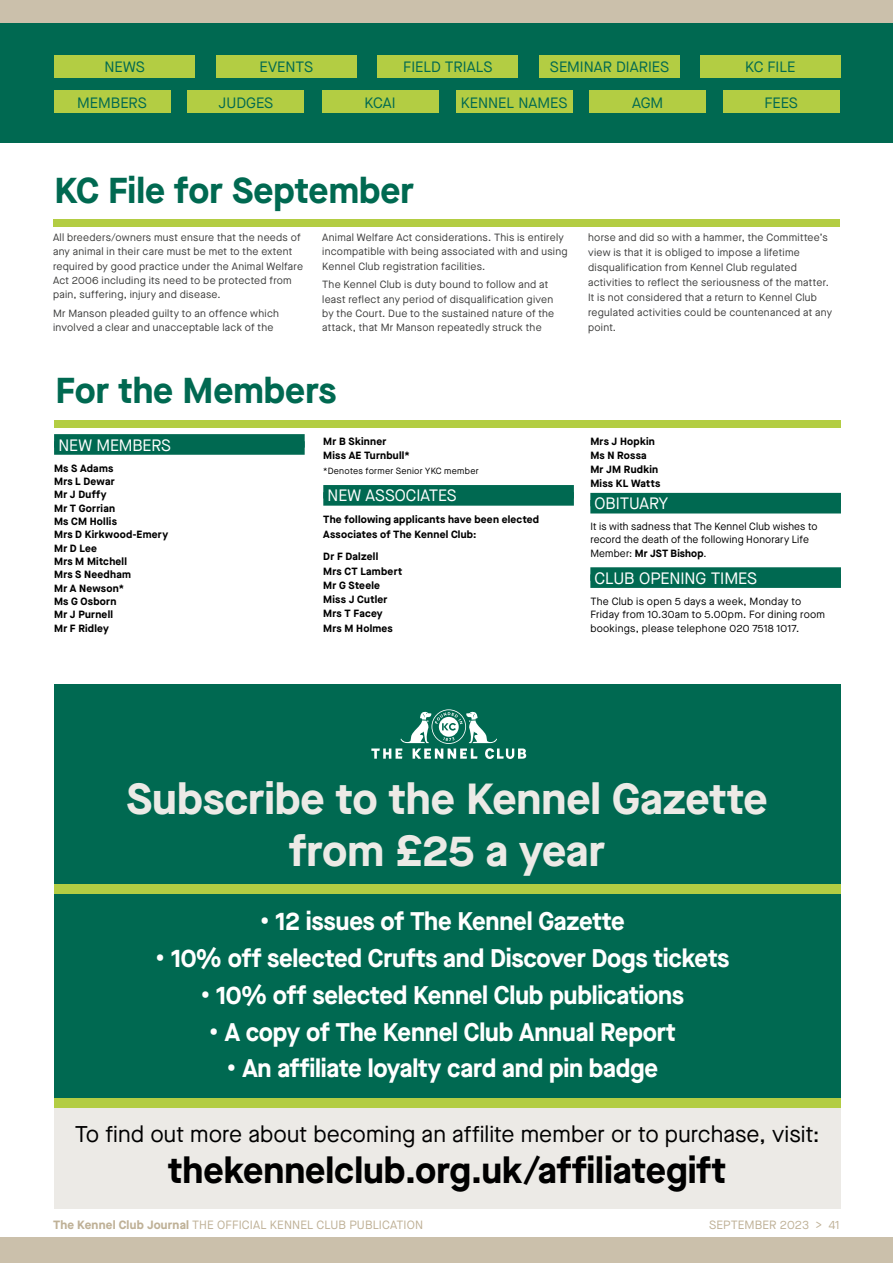
<style>
.page{position:relative;width:893px;height:1263px;background:#fff}
.page>*{position:absolute;margin:0;border:0;box-sizing:border-box;transform-origin:0 0}
.t1{font:700 43.5px/52.5px "Maison Neue";color:#eceae6;text-align:center}
.t2{font:700 36.45px "Maison Neue";color:#000}
.t3{font:700 36px "Maison Neue";color:#006951}
.t4{font:700 25.5px "Maison Neue";letter-spacing:-.01em;color:#fff;scale:.96 1}
.t5{font:22.8px "Maison Neue";letter-spacing:.005em;color:#000}
.t6{font:16.5px "Maison Neue";letter-spacing:-.005em;color:#fff}
.t7{font:15px "Maison Neue";color:#006951}
.t8{font:12px "Maison Neue";letter-spacing:.01em;color:#bfb197}
.t9{font:10.5px/14.4px "Maison Neue";letter-spacing:.025em;color:#3c3c3b}
.t10{font:700 10.5px/13.4px "Maison Neue";letter-spacing:.02em;color:#000}
.t11{font:10.5px/13.4px "Maison Neue";letter-spacing:.015em;color:#000}
.t12{font:9px "Maison Neue";letter-spacing:.03em;color:#000}
.s1{font-weight:700}
</style>
<div class="page">
<div style="left:0;top:1238px;width:893px;height:25px;background:#cbc0ab"></div>
<div style="left:0;top:0;width:893px;height:84px;background:#cbc0ab"></div>
<div style="left:0;top:23px;width:893px;height:119px;background:#006951"></div>
<div style="left:188px;top:91px;width:116px;height:22px;background:#b3cd43"></div>
<div style="left:54px;top:91px;width:116px;height:22px;background:#b3cd43"></div>
<div style="left:322px;top:91px;width:116px;height:22px;background:#b3cd43"></div>
<div style="left:456px;top:91px;width:116px;height:22px;background:#b3cd43"></div>
<div style="left:589px;top:91px;width:117px;height:22px;background:#b3cd43"></div>
<div style="left:723px;top:91px;width:116px;height:22px;background:#b3cd43"></div>
<div style="left:55px;top:55px;width:140px;height:23px;background:#b3cd43"></div>
<div style="left:216px;top:55px;width:140px;height:23px;background:#b3cd43"></div>
<div style="left:378px;top:55px;width:140px;height:23px;background:#b3cd43"></div>
<div style="left:539px;top:55px;width:141px;height:23px;background:#b3cd43"></div>
<div style="left:700px;top:55px;width:140px;height:23px;background:#b3cd43"></div>
<div style="left:53px;top:219px;width:787px;height:7px;background:#b3cd43"></div>
<div style="left:323px;top:485px;width:251px;height:13px;background:#006951"></div>
<div style="left:323px;top:492px;width:251px;height:14px;background:#006951"></div>
<div style="left:590px;top:493px;width:251px;height:13px;background:#006951"></div>
<div style="left:590px;top:500px;width:251px;height:13px;background:#006951"></div>
<div style="left:590px;top:567px;width:251px;height:14px;background:#006951"></div>
<div style="left:590px;top:574px;width:251px;height:14px;background:#006951"></div>
<div style="left:54px;top:434px;width:251px;height:14px;background:#006951"></div>
<div style="left:54px;top:441px;width:251px;height:14px;background:#006951"></div>
<div style="left:54px;top:420px;width:787px;height:7px;background:#b3cd43"></div>
<div style="left:54px;top:1028px;width:786px;height:180px;background:#eceae6"></div>
<div style="left:54px;top:856px;width:786px;height:247px;background:#006951"></div>
<div style="left:54px;top:685px;width:786px;height:209px;background:#006951"></div>
<div style="left:54px;top:884px;width:786px;height:10px;background:#b3cd43"></div>
<svg style="left:371px;top:709px;width:155px;height:50px"></svg>
<div style="left:54px;top:1098px;width:786px;height:10px;background:#b3cd43"></div>
<h3 class="t7" style="left:105px;top:57px;width:42px">NEWS</h3>
<h3 class="t7" style="left:259px;top:57px;width:55px">EVENTS</h3>
<h3 class="t7" style="left:403px;top:57px;width:91px">FIELD TRIALS</h3>
<h3 class="t7" style="left:550px;top:57px;width:121px">SEMINAR DIARIES</h3>
<h3 class="t7" style="left:745px;top:57px;width:52px">KC FILE</h3>
<h3 class="t7" style="left:77px;top:92px;width:71px">MEMBERS</h3>
<h3 class="t7" style="left:219px;top:92px;width:56px">JUDGES</h3>
<h3 class="t7" style="left:364px;top:92px;width:33px">KCAI</h3>
<h3 class="t7" style="left:461px;top:92px;width:108px">KENNEL NAMES</h3>
<h3 class="t7" style="left:632px;top:92px;width:33px">AGM</h3>
<h3 class="t7" style="left:764px;top:92px;width:35px">FEES</h3>
<h3 class="t3" style="left:55px;top:165px;width:361px">KC File for September</h3>
<p class="t9" style="left:53px;top:230px;width:252px">All breeders/owners must ensure that the needs of any animal in their care must be met to the extent required by good practice under the Animal Welfare Act 2006 including its need to be protected from pain, suffering, injury and disease.</p>
<p class="t9" style="left:53px;top:306px;width:227px">Mr Manson pleaded guilty to an offence which involved a clear and unacceptable lack of the</p>
<p class="t9" style="left:322px;top:230px;width:247px">Animal Welfare Act considerations. This is entirely incompatible with being associated with and using<br>Kennel Club registration facilities.</p>
<p class="t9" style="left:322px;top:277px;width:234px">The Kennel Club is duty bound to follow and at least reflect any period of disqualification given by the Court. Due to the sustained nature of the attack, that Mr Manson repeatedly struck the</p>
<h3 class="t3" style="left:56px;top:365px;width:282px">For the Members</h3>
<h3 class="t6" style="left:58px;top:434px;width:114px">NEW MEMBERS</h3>
<p class="t10" style="left:54px;top:461px;width:116px">Ms S Adams<br>Mrs L Dewar<br>Mr J Duffy<br>Mr T Gorrian<br>Ms CM Hollis<br>Mrs D Kirkwood-Emery<br>Mr D Lee<br>Mrs M Mitchell<br>Mrs S Needham<br>Mr A Newson*<br>Ms G Osborn<br>Mr J Purnell<br>Mr F Ridley</p>
<p class="t10" style="left:323px;top:434px;width:88px;line-height:14.2px">Mr B Skinner<br>Miss AE Turnbull*</p>
<p class="t12" style="left:323px;top:464px;width:157px">*Denotes former Senior YKC member</p>
<h3 class="t6" style="left:328px;top:485px;width:131px">NEW ASSOCIATES</h3>
<p class="t10" style="left:323px;top:512px;width:217px;line-height:14.2px">The following applicants have been elected<br>Associates of The Kennel Club:</p>
<p class="t10" style="left:323px;top:549px;width:80px;line-height:14.2px">Dr F Dalzell<br>Mrs CT Lambert<br>Mr G Steele<br>Miss J Cutler<br>Mrs T Facey<br>Mrs M Holmes</p>
<p class="t9" style="left:588px;top:229px;width:246px;line-height:15.1px">horse and did so with a hammer, the Committee’s view is that it is obliged to impose a lifetime disqualification from Kennel Club regulated activities to reflect the seriousness of the matter.<br>It is not considered that a return to Kennel Club regulated activities could be countenanced at any point.</p>
<p class="t10" style="left:590px;top:434px;width:71px;line-height:13.8px">Mrs J Hopkin<br>Ms N Rossa<br>Mr JM Rudkin<br>Miss KL Watts</p>
<h3 class="t6" style="left:595px;top:492px;width:75px">OBITUARY</h3>
<p class="t11" style="left:590px;top:519px;width:229px">It is with sadness that The Kennel Club wishes to record the death of the following Honorary Life<br>Member: <span class="s1">Mr JST Bishop</span>.</p>
<h3 class="t6" style="left:595px;top:567px;width:164px">CLUB OPENING TIMES</h3>
<p class="t11" style="left:590px;top:594px;width:236px">The Club is open 5 days a week, Monday to<br>Friday from 10.30am to 5.00pm. For dining room bookings, please telephone 020 7518 1017.</p>
<h1 class="t1" style="left:127px;top:771px;width:643px">Subscribe to the Kennel Gazette from £25 a year</h1>
<h3 class="t4" style="left:260px;top:903px;width:382px">• 12 issues of The Kennel Gazette</h3>
<h3 class="t4" style="left:155px;top:940px;width:600px">• 10% off selected Crufts and Discover Dogs tickets</h3>
<h3 class="t4" style="left:200px;top:977px;width:505px">• 10% off selected Kennel Club publications</h3>
<h3 class="t4" style="left:209px;top:1013px;width:488px">• A copy of The Kennel Club Annual Report</h3>
<h3 class="t4" style="left:227px;top:1050px;width:451px">• An affiliate loyalty card and pin badge</h3>
<h3 class="t5" style="left:75px;top:1119px;width:746px">To find out more about becoming an affilite member or to purchase, visit:</h3>
<h2 class="t2" style="left:168px;top:1145px;width:559px">thekennelclub.org.uk/affiliategift</h2>
<p class="t8" style="left:53px;top:1217px;width:372px"><span class="s1">The Kennel Club Journal</span> THE OFFICIAL KENNEL CLUB PUBLICATION</p>
<p class="t8" style="left:709px;top:1217px;width:132px">SEPTEMBER 2023 &gt; 41</p>
</div>
